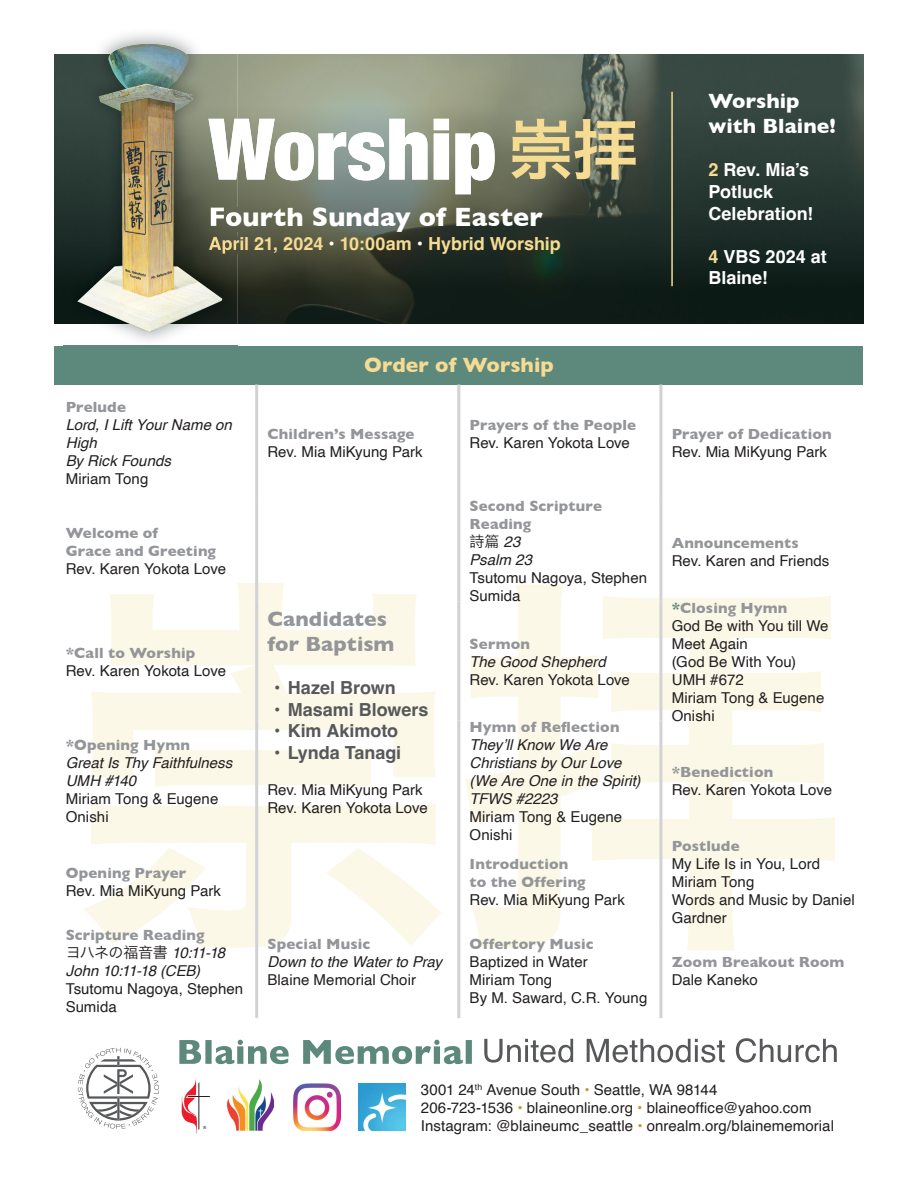
<style>
.page{position:relative;width:918px;height:1188px;background:#fff}
.page>*{position:absolute;margin:0;border:0;box-sizing:border-box;transform-origin:0 0}
.t1{font:700 27px "Gill Sans";letter-spacing:.005em;color:#fff}
.t2{font:700 21px/25.2px "Gill Sans";letter-spacing:.005em;color:#939598}
.t3{font:700 21px/25.2px "Gill Sans";color:#fff}
.t4{font:700 21px "Gill Sans";letter-spacing:.005em;color:#f6db93}
.t5{font:700 18px "Helvetica";color:#57585a}
.t6{font:700 18px/21.6px "Helvetica";color:#fff}
.t7{font:700 18px "Helvetica";color:#f6db93}
.t8{font:15px/18px "Helvetica";letter-spacing:.005em;color:#231f20}
.t9{font:700 15px/18px "Gill Sans";letter-spacing:.01em;color:#939598}
.t10{font:italic 15px/18px "Helvetica";color:#231f20}
.t11{font:italic 15px/18px "Helvetica";letter-spacing:-.045em;color:#231f20}
.t12{font:15px "Hiragino Sans GB W3";color:#231f20}
.s1{color:#fff}
.s2{color:#f6db93}
.s3{font-family:"Helvetica";font-style:italic}
.s4{color:#5d897c}
.s5{font-family:"Hiragino Sans GB W3";font-style:normal}
.s6{color:#c39a34}
</style>
<div class="page">
<img style="left:54px;top:54px;width:810px;height:270px">
<img style="left:237px;top:207px;width:306px;height:25px">
<img style="left:237px;top:237px;width:86px;height:17px">
<svg style="left:78px;top:1048px;width:81px;height:81px"></svg>
<img style="left:181px;top:1096px;width:30px;height:38px">
<svg style="left:182px;top:1079px;width:28px;height:54px"></svg>
<img style="left:293px;top:1084px;width:47px;height:47px">
<img style="left:358px;top:1084px;width:47px;height:47px">
<svg style="left:179px;top:1040px;width:293px;height:24px"></svg>
<svg style="left:484px;top:1038px;width:353px;height:25px"></svg>
<img style="left:228px;top:1080px;width:46px;height:51px">
<svg style="left:83px;top:583px;width:752px;height:368px"></svg>
<div style="left:55px;top:346px;width:808px;height:38px;background:#5d897c"></div>
<hr style="left:255px;top:384px;width:3px;height:117px;background:#d1d2d4">
<hr style="left:457px;top:384px;width:3px;height:117px;background:#d1d2d4">
<hr style="left:659px;top:384px;width:3px;height:117px;background:#d1d2d4">
<hr style="left:255px;top:501px;width:3px;height:100px;background:#d1d2d4">
<hr style="left:457px;top:501px;width:3px;height:100px;background:#d1d2d4">
<hr style="left:659px;top:501px;width:3px;height:100px;background:#d1d2d4">
<hr style="left:255px;top:601px;width:3px;height:120px;background:#d1d2d4">
<hr style="left:457px;top:601px;width:3px;height:120px;background:#d1d2d4">
<hr style="left:659px;top:601px;width:3px;height:120px;background:#d1d2d4">
<hr style="left:255px;top:721px;width:3px;height:119px;background:#d1d2d4">
<hr style="left:457px;top:721px;width:3px;height:119px;background:#d1d2d4">
<hr style="left:659px;top:721px;width:3px;height:119px;background:#d1d2d4">
<hr style="left:255px;top:840px;width:3px;height:83px;background:#d1d2d4">
<hr style="left:457px;top:840px;width:3px;height:83px;background:#d1d2d4">
<hr style="left:659px;top:840px;width:3px;height:83px;background:#d1d2d4">
<hr style="left:255px;top:923px;width:3px;height:95px;background:#d1d2d4">
<hr style="left:457px;top:923px;width:3px;height:95px;background:#d1d2d4">
<hr style="left:659px;top:923px;width:3px;height:95px;background:#d1d2d4">
<svg style="left:511px;top:119px;width:125px;height:61px;background:#aaa176"></svg>
<svg style="left:237px;top:119px;width:258px;height:75px"></svg>
<img style="left:63px;top:33px;width:174px;height:313px">
<img style="left:222px;top:119px;width:15px;height:61px">
<img style="left:222px;top:207px;width:15px;height:25px">
<img style="left:222px;top:237px;width:15px;height:17px">
<img style="left:77px;top:44px;width:145px;height:289px">
<hr style="left:671px;top:92px;width:2px;height:194px;background:#f6db93">
<h1 class="t1" style="left:208px;top:195px;width:336px">Fourth Sunday of Easter</h1>
<p class="t7" style="left:208px;top:233px;width:354px">April 21, 2024 <span class="s1">•</span> 10:00am <span class="s1">•</span> Hybrid Worship</p>
<h2 class="t3" style="left:708px;top:88px;width:129px">Worship with Blaine!</h2>
<p class="t6" style="left:708px;top:161px;width:106px"><span class="s2">2</span> Rev. Mia’s<br>Potluck<br>Celebration!</p>
<p class="t6" style="left:708px;top:248px;width:120px"><span class="s2">4</span> VBS 2024 at<br>Blaine!</p>
<p class="t9" style="left:66px;top:398px;width:62px">Prelude</p>
<p class="t10" style="left:66px;top:416px;width:168px">Lord, I Lift Your Name on<br>High<br>By Rick Founds</p>
<p class="t8" style="left:66px;top:471px;width:84px">Miriam Tong</p>
<p class="t9" style="left:66px;top:524px;width:152px">Welcome of<br>Grace and Greeting</p>
<p class="t8" style="left:66px;top:561px;width:162px">Rev. Karen Yokota Love</p>
<p class="t9" style="left:66px;top:643px;width:131px">*Call to Worship</p>
<p class="t8" style="left:66px;top:662px;width:162px">Rev. Karen Yokota Love</p>
<p class="t9" style="left:66px;top:736px;width:126px">*Opening Hymn</p>
<p class="t10" style="left:66px;top:754px;width:168px">Great Is Thy Faithfulness<br>UMH #140</p>
<p class="t8" style="left:66px;top:790px;width:154px">Miriam Tong &amp; Eugene<br>Onishi</p>
<p class="t9" style="left:66px;top:864px;width:122px">Opening Prayer</p>
<p class="t8" style="left:66px;top:882px;width:157px">Rev. Mia MiKyung Park</p>
<h2 class="t4" style="left:364px;top:348px;width:191px">Order of Worship</h2>
<p class="t9" style="left:267px;top:425px;width:149px">Children’s Message</p>
<p class="t8" style="left:267px;top:444px;width:157px">Rev. Mia MiKyung Park</p>
<h2 class="t2" style="left:267px;top:606px;width:128px">Candidates for Baptism</h2>
<p class="t5" style="left:274px;top:677px;width:123px">• Hazel Brown</p>
<p class="t5" style="left:274px;top:698px;width:156px">• Masami Blowers</p>
<p class="t5" style="left:274px;top:720px;width:125px">• Kim Akimoto</p>
<p class="t5" style="left:274px;top:742px;width:129px">• Lynda Tanagi</p>
<p class="t8" style="left:267px;top:781px;width:162px">Rev. Mia MiKyung Park<br>Rev. Karen Yokota Love</p>
<p class="t9" style="left:470px;top:416px;width:168px">Prayers of the People</p>
<p class="t8" style="left:470px;top:435px;width:162px">Rev. Karen Yokota Love</p>
<p class="t9" style="left:470px;top:497px;width:134px">Second Scripture<br>Reading</p>
<p class="t12" style="left:470px;top:532px;width:52px">詩篇 <span class="s3">23</span></p>
<p class="t10" style="left:470px;top:551px;width:64px">Psalm 23</p>
<p class="t8" style="left:470px;top:570px;width:179px">Tsutomu Nagoya, Stephen<br>Sumida</p>
<p class="t9" style="left:470px;top:634px;width:62px">Sermon</p>
<p class="t10" style="left:470px;top:653px;width:138px">The Good Shepherd</p>
<p class="t8" style="left:470px;top:671px;width:162px">Rev. Karen Yokota Love</p>
<p class="t9" style="left:470px;top:718px;width:151px">Hymn of Reflection</p>
<p class="t10" style="left:470px;top:736px;width:172px">They’ll Know We Are<br>Christians by Our Love (We Are One in the Spirit)<br>TFWS #2223</p>
<p class="t8" style="left:470px;top:808px;width:154px">Miriam Tong &amp; Eugene<br>Onishi</p>
<p class="t9" style="left:470px;top:854px;width:118px">Introduction to the Offering</p>
<p class="t8" style="left:470px;top:891px;width:157px">Rev. Mia MiKyung Park</p>
<p class="t9" style="left:672px;top:425px;width:162px">Prayer of Dedication</p>
<p class="t8" style="left:672px;top:444px;width:157px">Rev. Mia MiKyung Park</p>
<p class="t9" style="left:672px;top:533px;width:128px">Announcements</p>
<p class="t8" style="left:672px;top:552px;width:159px">Rev. Karen and Friends</p>
<p class="t9" style="left:672px;top:598px;width:117px"><span class="s4">*</span>Closing Hymn</p>
<p class="t8" style="left:672px;top:617px;width:158px">God Be with You till We<br>Meet Again<br>(God Be With You)<br>UMH #672<br>Miriam Tong &amp; Eugene<br>Onishi</p>
<p class="t9" style="left:672px;top:763px;width:103px">*Benediction</p>
<p class="t8" style="left:672px;top:781px;width:162px">Rev. Karen Yokota Love</p>
<p class="t9" style="left:672px;top:837px;width:69px">Postlude</p>
<p class="t8" style="left:672px;top:855px;width:184px">My Life Is in You, Lord<br>Miriam Tong<br>Words and Music by Daniel<br>Gardner</p>
<p class="t9" style="left:66px;top:926px;width:140px">Scripture Reading</p>
<p class="t11" style="left:66px;top:944px;width:161px"><span class="s5">ヨハネの福音書</span> 10:11-18<br>John 10:11-18 (CEB)</p>
<p class="t8" style="left:66px;top:981px;width:179px">Tsutomu Nagoya, Stephen<br>Sumida</p>
<p class="t9" style="left:267px;top:935px;width:104px">Special Music</p>
<p class="t10" style="left:267px;top:953px;width:176px">Down to the Water to Pray</p>
<p class="t8" style="left:267px;top:972px;width:150px">Blaine Memorial Choir</p>
<p class="t9" style="left:470px;top:935px;width:125px">Offertory Music</p>
<p class="t8" style="left:470px;top:954px;width:179px">Baptized in Water<br>Miriam Tong<br>By M. Saward, C.R. Young</p>
<p class="t9" style="left:672px;top:953px;width:174px">Zoom Breakout Room</p>
<p class="t8" style="left:672px;top:972px;width:87px">Dale Kaneko</p>
<p class="t8" style="left:421px;top:1081px;width:415px">3001 24<sup>th</sup> Avenue South <span class="s6">•</span> Seattle, WA 98144<br>206-723-1536 <span class="s6">•</span> blaineonline.org <span class="s6">•</span> blaineoffice@yahoo.com<br>Instagram: @blaineumc_seattle <span class="s6">•</span> onrealm.org/blainememorial</p>
</div>
